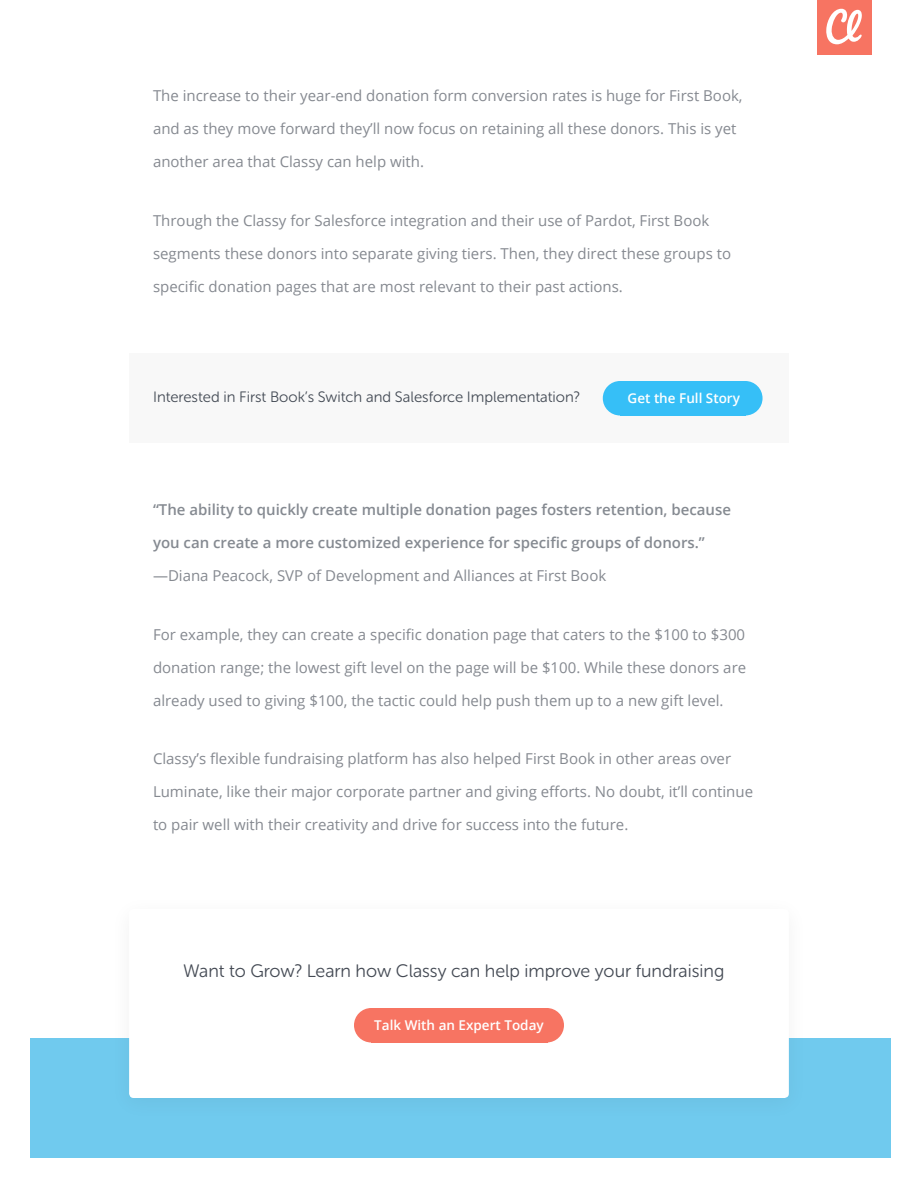
<style>
.page{position:relative;width:918px;height:1188px;background:#fff}
.page>*{position:absolute;margin:0;border:0;box-sizing:border-box;transform-origin:0 0}
.t1{font:18px "Museo Sans Rounded 300";color:#444a54}
.Body_copy{font:15px "Open Sans";color:#858990}
.Body_copy-2{font:600 15px "Open Sans";color:#858a91}
.t2{font:15px "Museo Sans Rounded 300";color:#444b55}
.t3{font:600 13.5px "Open Sans";color:#fff}
</style>
<div class="page">
<div style="left:818px;top:0;width:54px;height:54px;background:#f77462"></div>
<svg style="left:826px;top:9px;width:36px;height:35px"></svg>
<div style="left:129px;top:353px;width:660px;height:90px;background:#f4f4f4"></div>
<div style="left:603px;top:381px;width:34px;height:35px;background:#36bff7;border-radius:50%"></div>
<div style="left:728px;top:381px;width:35px;height:35px;background:#36bff7;border-radius:50%"></div>
<div style="left:620px;top:381px;width:125px;height:35px;background:#36bff7"></div>
<div style="left:30px;top:1038px;width:861px;height:120px;background:#70caee"></div>
<div style="left:109px;top:893px;width:700px;height:230px;background:#231f20;opacity:.06"></div>
<div style="left:129px;top:909px;width:660px;height:189px;background:#fff;border-radius:4px"></div>
<div style="left:354px;top:1008px;width:34px;height:34px;background:#f77462;border-radius:50%"></div>
<div style="left:530px;top:1008px;width:34px;height:34px;background:#f77462;border-radius:50%"></div>
<div style="left:371px;top:1008px;width:177px;height:34px;background:#f77462"></div>
<p class="Body_copy" style="left:153px;top:86px;width:591px">The increase to their year-end donation form conversion rates is huge for First Book,</p>
<p class="Body_copy" style="left:153px;top:119px;width:585px">and as they move forward they’ll now focus on retaining all these donors. This is yet</p>
<p class="Body_copy" style="left:153px;top:152px;width:273px">another area that Classy can help with.</p>
<p class="Body_copy" style="left:153px;top:210px;width:558px">Through the Classy for Salesforce integration and their use of Pardot, First Book</p>
<p class="Body_copy" style="left:153px;top:243px;width:580px">segments these donors into separate giving tiers. Then, they direct these groups to</p>
<p class="Body_copy" style="left:153px;top:276px;width:471px">specific donation pages that are most relevant to their past actions.</p>
<p class="t2" style="left:153px;top:389px;width:429px">Interested in First Book’s Switch and Salesforce Implementation?</p>
<p class="t3" style="left:628px;top:389px;width:114px">Get the Full Story</p>
<p class="Body_copy-2" style="left:153px;top:500px;width:580px">“The ability to quickly create multiple donation pages fosters retention, because</p>
<p class="Body_copy-2" style="left:153px;top:533px;width:553px">you can create a more customized experience for specific groups of donors.”</p>
<p class="Body_copy" style="left:153px;top:566px;width:455px">—Diana Peacock, SVP of Development and Alliances at First Book</p>
<p class="Body_copy" style="left:153px;top:624px;width:594px">For example, they can create a specific donation page that caters to the $100 to $300</p>
<p class="Body_copy" style="left:153px;top:657px;width:595px">donation range; the lowest gift level on the page will be $100. While these donors are</p>
<p class="Body_copy" style="left:153px;top:690px;width:572px">already used to giving $100, the tactic could help push them up to a new gift level.</p>
<p class="Body_copy" style="left:153px;top:749px;width:580px">Classy’s flexible fundraising platform has also helped First Book in other areas over</p>
<p class="Body_copy" style="left:153px;top:782px;width:602px">Luminate, like their major corporate partner and giving efforts. No doubt, it’ll continue</p>
<p class="Body_copy" style="left:153px;top:815px;width:477px">to pair well with their creativity and drive for success into the future.</p>
<h2 class="t1" style="left:183px;top:961px;width:543px">Want to Grow? Learn how Classy can help improve your fundraising</h2>
<p class="t3" style="left:374px;top:1016px;width:171px">Talk With an Expert Today</p>
</div>
